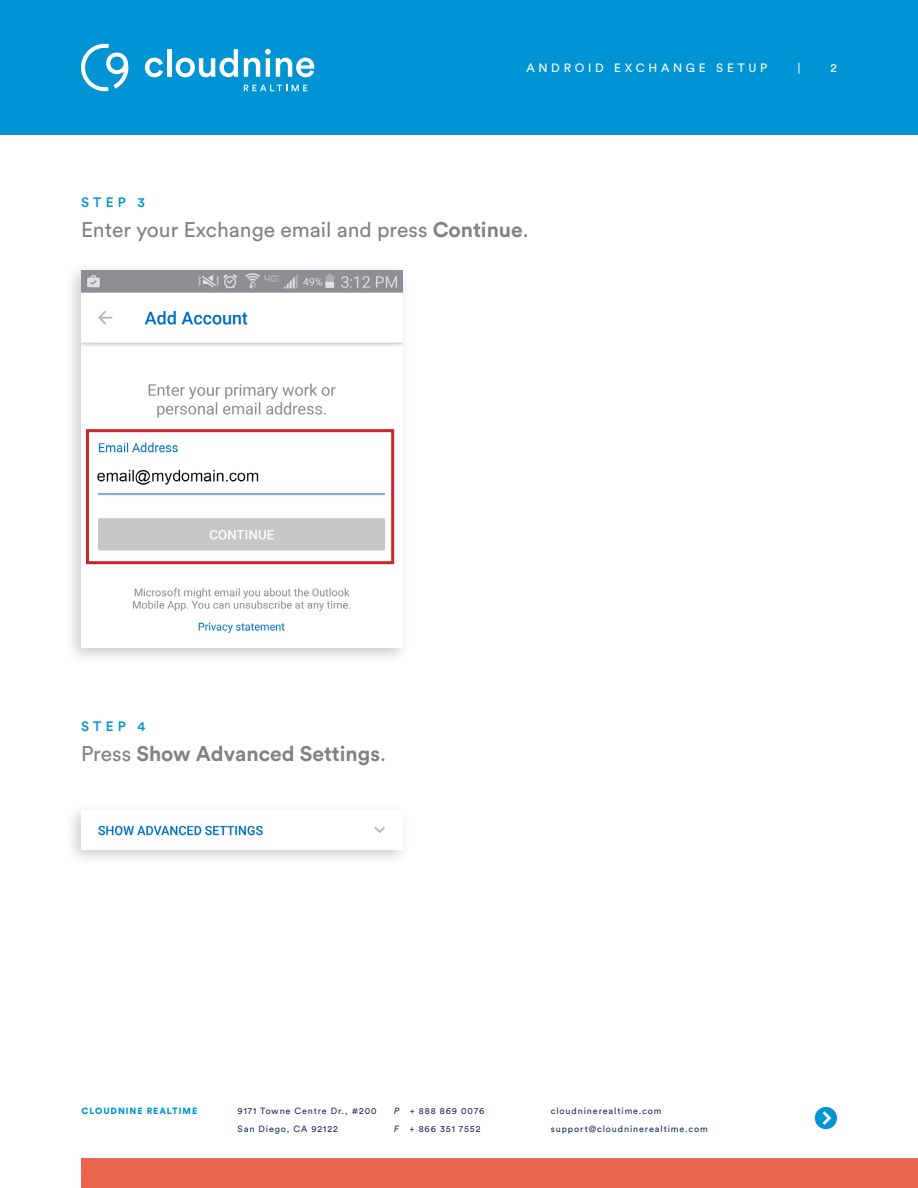
<style>
.page{position:relative;width:918px;height:1188px;background:#fff}
.page>*{position:absolute;margin:0;border:0;box-sizing:border-box;transform-origin:0 0}
.t1{font:21px "Circular Std";color:#808285}
.t2{font:700 21px "Circular Std";color:#808285}
.t3{font:500 13.5px "Circular Std";letter-spacing:.31em;color:#0094d5}
.t4{font:12px "Circular Std";letter-spacing:.31em;color:#fff}
.t5{font:9px/18px "Circular Std";letter-spacing:.1em;color:#212a5c}
.t6{font:900 9px "Circular Std";letter-spacing:.1em;color:#0094d5}
.s1{font-weight:700}
.s2{font-weight:400}
.s3{font-style:italic}
</style>
<div class="page">
<div style="left:0;top:0;width:918px;height:135px;background:#0094d5"></div>
<svg style="left:815px;top:1107px;width:22px;height:22px"></svg>
<svg style="left:145px;top:58px;width:18px;height:19px"></svg>
<hr style="left:167px;top:49px;width:4px;height:28px;background:#fff">
<svg style="left:176px;top:49px;width:62px;height:28px"></svg>
<svg style="left:244px;top:49px;width:70px;height:28px"></svg>
<svg style="left:244px;top:85px;width:63px;height:6px"></svg>
<svg style="left:81px;top:43px;width:48px;height:48px"></svg>
<div style="left:81px;top:1158px;width:837px;height:30px;background:#ea654b"></div>
<div style="left:64px;top:262px;width:347px;height:403px;background:#000;opacity:.2"></div>
<img style="left:81px;top:270px;width:322px;height:378px">
<div style="left:64px;top:802px;width:347px;height:65px;background:#000;opacity:.2"></div>
<img style="left:81px;top:810px;width:322px;height:40px">
<div style="left:86px;top:429px;width:308px;height:135px;border:3px solid #d2232a"></div>
<h3 class="t4" style="left:526px;top:61px;width:243px">ANDROID EXCHANGE SETUP</h3>
<h3 class="t4" style="left:798px;top:61px;width:5px">|</h3>
<h3 class="t4" style="left:831px;top:61px;width:8px">2</h3>
<h2 class="t3" style="left:81px;top:193px;width:65px">STEP 3</h2>
<h1 class="t1" style="left:81px;top:217px;width:449px">Enter your Exchange email and press <span class="s1">Continue</span>.</h1>
<h2 class="t3" style="left:81px;top:718px;width:66px">STEP 4</h2>
<h1 class="t2" style="left:81px;top:740px;width:306px"><span class="s2">Press</span> Show Advanced Settings<span class="s2">.</span></h1>
<p class="t6" style="left:82px;top:1105px;width:117px">CLOUDNINE REALTIME</p>
<p class="t5" style="left:394px;top:1102px;width:92px"><span class="s3">P</span> + 888 869 0076<br><span class="s3">F</span> + 866 351 7552</p>
<p class="t5" style="left:551px;top:1102px;width:159px">cloudninerealtime.com support@cloudninerealtime.com</p>
<p class="t5" style="left:238px;top:1102px;width:141px">9171 Towne Centre Dr., #200<br>San Diego, CA 92122</p>
</div>
